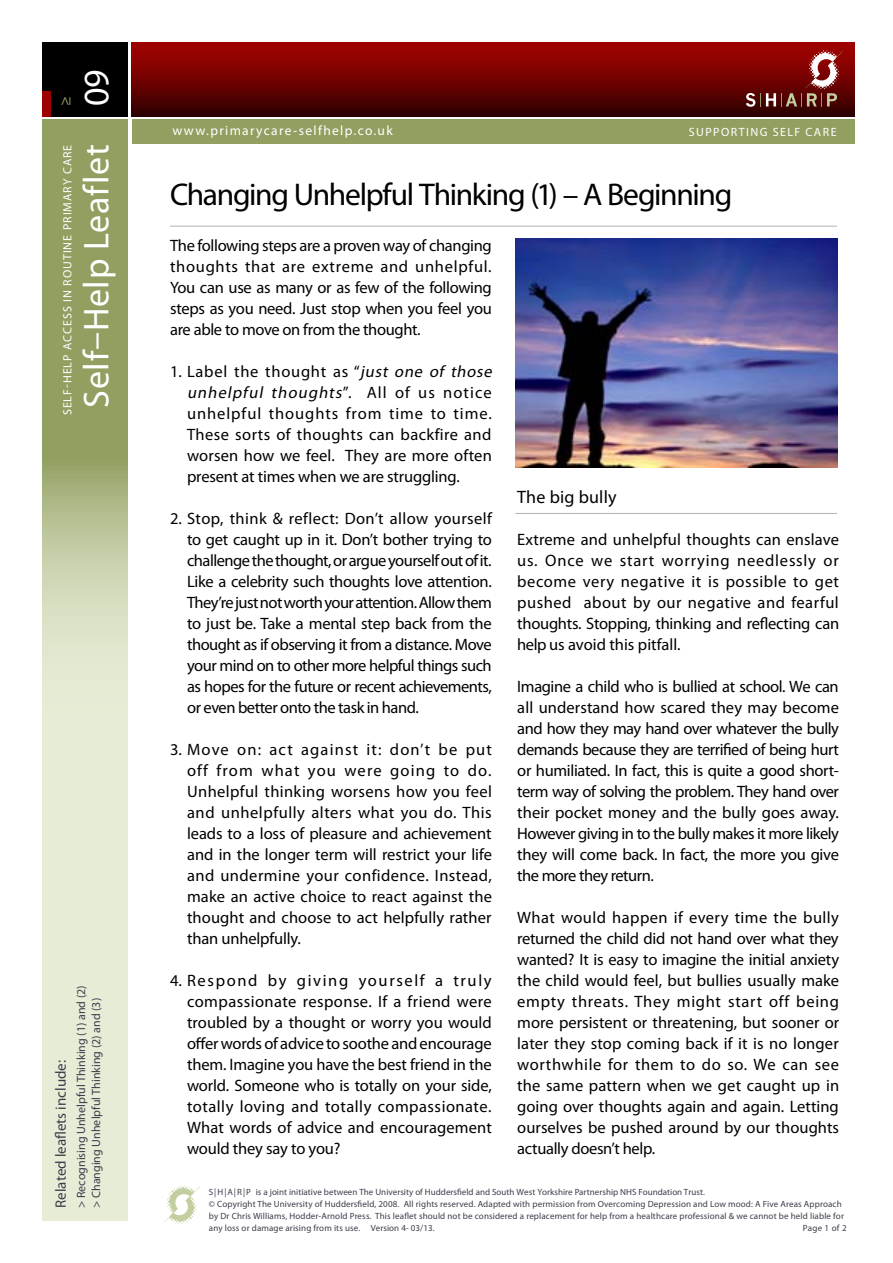
<style>
.page{position:relative;width:893px;height:1263px;background:#fff}
.page>*{position:absolute;margin:0;border:0;box-sizing:border-box;transform-origin:0 0}
.t1{font:36px "Myriad Pro";letter-spacing:.02em;color:#fff}
.t2{font:31.5px "Myriad Pro";letter-spacing:-.045em;color:#000}
.t3{font:18px "Myriad Pro";letter-spacing:.01em;color:#000}
.t4{font:16.5px/21px "Myriad Pro";letter-spacing:-.01em;color:#000;text-align:justify}
.t5{font:16.5px/21px "Myriad Pro";letter-spacing:.01em;color:#000}
.t6{font:16.5px "Myriad Pro";color:#919f61}
.t7{font:15px "Myriad Pro";color:#3c3c4b}
.t8{font:13.5px "Myriad Pro";letter-spacing:.1em;color:#fff}
.t9{font:12px/15px "Myriad Pro";color:#3c3c4b}
.t10{font:12px "Myriad Pro";letter-spacing:.085em;color:#fff}
.t11{font:12px "Myriad Pro";letter-spacing:.12em;color:#fff}
.t12{font:9px/12px "Myriad Pro";letter-spacing:.015em;color:#3c3c4b}
.s1{font-style:italic}
</style>
<div class="page">
<svg style="left:43px;top:119px;width:85px;height:1101px;background:#c5cea8"></svg>
<div style="left:132px;top:119px;width:723px;height:25px;background:#919f61"></div>
<div style="left:132px;top:43px;width:723px;height:74px;background:linear-gradient(to bottom,#aa0200,#320000)"></div>
<div style="left:43px;top:43px;width:85px;height:74px;background:#000"></div>
<svg style="left:746px;top:50px;width:97px;height:57px;background:#862825"></svg>
<svg style="left:163px;top:1185px;width:37px;height:39px"></svg>
<div style="left:43px;top:91px;width:8px;height:26px;background:#9e0200"></div>
<img style="left:515px;top:238px;width:322px;height:230px">
<hr style="left:170px;top:226px;width:667px;height:1px;background:#b2b2b6">
<hr style="left:515px;top:513px;width:322px;height:1px;background:#b2b2b6">
<p class="t6" style="left:55px;top:106px;width:11px;rotate:-90deg">≥</p>
<h1 class="t1" style="left:74px;top:106px;width:38px;rotate:-90deg">09</h1>
<p class="t10" style="left:60px;top:415px;width:272px;rotate:-90deg">Self-Help Access in Routine Primary Care</p>
<h1 class="t1" style="left:74px;top:408px;width:265px;rotate:-90deg">Self–Help Leaflet</h1>
<p class="t7" style="left:52px;top:1208px;width:149px;rotate:-90deg">Related leaflets include:</p>
<p class="t9" style="left:73px;top:1208px;width:224px;rotate:-90deg">&gt; Recognising Unhelpful Thinking (1) and (2) &gt; Changing Unhelpful Thinking (2) and (3)</p>
<p class="t8" style="left:173px;top:122px;width:222px">www.primarycare-selfhelp.co.uk</p>
<p class="t11" style="left:689px;top:125px;width:126px">Supporting Self CarE</p>
<h2 class="t2" style="left:170px;top:175px;width:564px">Changing Unhelpful Thinking (1) – A Beginning</h2>
<p class="t4" style="left:170px;top:234px;width:323px">The following steps are a proven way of changing thoughts that are extreme and unhelpful.<br>You can use as many or as few of the following steps as you need. Just stop when you feel you are able to move on from the thought.</p>
<p class="t5" style="left:187px;top:360px;width:310px;text-indent:-17px">1. Label the thought as “<span class="s1">just one of those unhelpful thoughts</span>”. A l l of u s n ot i ce unhelpful thoughts from time to time.<br>These sorts of thoughts can backfire and worsen how we feel. They are more often present at times when we are struggling.</p>
<p class="t4" style="left:187px;top:507px;width:307px;text-indent:-17px">2. Stop, think &amp; reflect: Don’t allow yourself to get caught up in it. Don’t bother trying to challenge the thought, or argue yourself out of it.<br>Like a celebrity such thoughts love attention.<br>They’re just not worth your attention. Allow them to just be. Take a mental step back from the thought as if observing it from a distance. Move your mind on to other more helpful things such as hopes for the future or recent achievements, or even better onto the task in hand.</p>
<p class="t4" style="left:187px;top:738px;width:306px;text-indent:-17px">3. Move on: act against it: don’t be put off from what you were going to do.<br>Unhelpful thinking worsens how you feel and unhelpfully alters what you do. This leads to a loss of pleasure and achievement and in the longer term will restrict your life and undermine your confidence. Instead, make an active choice to react against the thought and choose to act helpfully rather than unhelpfully.</p>
<p class="t4" style="left:187px;top:969px;width:306px;text-indent:-17px">4. Respond by giving yourself a truly compassionate response. If a friend were troubled by a thought or worry you would offer words of advice to soothe and encourage them. I magine you have the best friend in the world. Someone who is totally on your side, totally loving and totally compassionate.<br>What words of advice and encouragement would they say to you?</p>
<p class="t3" style="left:517px;top:485px;width:101px">The big bully</p>
<p class="t4" style="left:517px;top:528px;width:323px">Extreme and unhelpful thoughts can enslave us. Once we start worrying needlessly or become very negative it is possible to get pushed about by our negative and fearful thoughts. Stopping, thinking and reflecting can help us avoid this pitfall.</p>
<p class="t4" style="left:517px;top:675px;width:323px">I magine a child who is bullied at school. We can all understand how scared they may become and how they may hand over whatever the bully demands because they are terrified of being hurt or humiliated. I n fact, this is quite a good short&shy;term way of solving the problem. They hand over their pocket money and the bully goes away.<br>However giving in to the bully makes it more likely they will come back. I n fact, the more you give the more they return.</p>
<p class="t4" style="left:517px;top:906px;width:323px">What would happen if every time the bully returned the child did not hand over what they wanted? It is easy to imagine the initial anxiety the child would feel, but bullies usually make empty threats. They might start off being more persistent or threatening, but sooner or later they stop coming back if it is no longer worthwhile for them to do so. We can see the same pattern when we get caught up in going over thoughts again and again. Letting ourselves be pushed around by our thoughts actually doesn’t help.</p>
<p class="t12" style="left:209px;top:1185px;width:636px">S|H|A|R|P is a joint initiative between The University of Huddersfield and South West Yorkshire Partnership NHS Foundation Trust.<br>© Copyright The University of Huddersfield, 2008. All rights reserved. Adapted with permission from Overcoming Depression and Low mood: A Five Areas Approach by Dr Chris Williams, Hodder-Arnold Press. This leaflet should not be considered a replacement for help from a healthcare professional &amp; we cannot be held liable for any loss or damage arising from its use. Version 4- 03/13.</p>
<p class="t12" style="left:803px;top:1221px;width:45px">Page 1 of 2</p>
</div>
